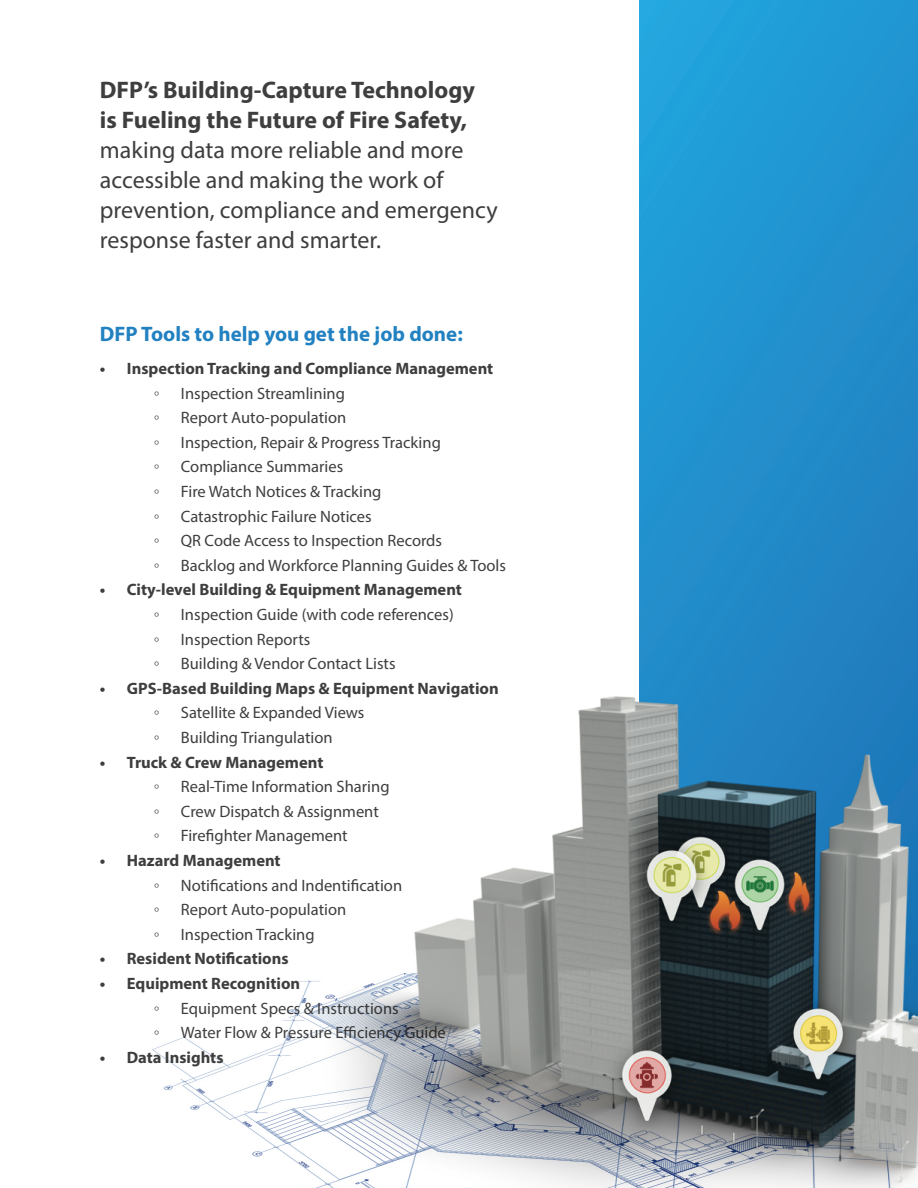
<style>
.page{position:relative;width:918px;height:1188px;background:#fff}
.page>*{position:absolute;margin:0;border:0;box-sizing:border-box;transform-origin:0 0}
.t1{font:24px/30px "Myriad Pro";color:#3e3e3f}
.t2{font:700 24px/30px "Myriad Pro";color:#3e3e3f}
.t3{font:700 21px "Myriad Pro";color:#2281c1}
.t4{font:16.5px "Myriad Pro";color:#3e3e3f}
.t5{font:700 16.5px "Myriad Pro";color:#3e3e3f}
.t6{font:16.5px "Times New Roman";color:#3e3e3f}
</style>
<div class="page">
<img style="left:152px;top:1020px;width:134px;height:137px">
<div style="left:640px;top:0;width:278px;height:1044px;background:linear-gradient(to right,#219ad5,#2188c7)"></div>
<img style="left:286px;top:682px;width:632px;height:506px">
<h1 class="t2" style="left:100px;top:74px;width:377px">DFP’s Building-Capture Technology is Fueling the Future of Fire Safety,</h1>
<h1 class="t1" style="left:100px;top:134px;width:399px">making data more reliable and more accessible and making the work of prevention, compliance and emergency response faster and smarter.</h1>
<p class="t3" style="left:100px;top:320px;width:364px">DFP Tools to help you get the job done:</p>
<p class="t5" style="left:100px;top:358px;width:395px">• Inspection Tracking and Compliance Management</p>
<p class="t6" style="left:154px;top:384px;width:7px">◦</p>
<p class="t4" style="left:181px;top:383px;width:166px">Inspection Streamlining</p>
<p class="t6" style="left:154px;top:408px;width:7px">◦</p>
<p class="t4" style="left:181px;top:407px;width:167px">Report Auto-population</p>
<p class="t6" style="left:154px;top:433px;width:7px">◦</p>
<p class="t4" style="left:181px;top:432px;width:261px">Inspection, Repair &amp; Progress Tracking</p>
<p class="t6" style="left:154px;top:458px;width:7px">◦</p>
<p class="t4" style="left:181px;top:457px;width:164px">Compliance Summaries</p>
<p class="t6" style="left:154px;top:482px;width:7px">◦</p>
<p class="t4" style="left:181px;top:481px;width:202px">Fire Watch Notices &amp; Tracking</p>
<p class="t6" style="left:154px;top:507px;width:7px">◦</p>
<p class="t4" style="left:181px;top:506px;width:192px">Catastrophic Failure Notices</p>
<p class="t6" style="left:154px;top:531px;width:7px">◦</p>
<p class="t4" style="left:181px;top:530px;width:263px">QR Code Access to Inspection Records</p>
<p class="t6" style="left:154px;top:556px;width:7px">◦</p>
<p class="t4" style="left:181px;top:555px;width:327px">Backlog and Workforce Planning Guides &amp; Tools</p>
<p class="t5" style="left:100px;top:579px;width:364px">• City-level Building &amp; Equipment Management</p>
<p class="t6" style="left:154px;top:605px;width:7px">◦</p>
<p class="t4" style="left:181px;top:604px;width:274px">Inspection Guide (with code references)</p>
<p class="t6" style="left:154px;top:630px;width:7px">◦</p>
<p class="t4" style="left:181px;top:629px;width:131px">Inspection Reports</p>
<p class="t6" style="left:154px;top:654px;width:7px">◦</p>
<p class="t4" style="left:181px;top:653px;width:216px">Building &amp; Vendor Contact Lists</p>
<p class="t5" style="left:100px;top:677px;width:400px">• GPS-Based Building Maps &amp; Equipment Navigation</p>
<p class="t6" style="left:154px;top:704px;width:7px">◦</p>
<p class="t4" style="left:181px;top:703px;width:185px">Satellite &amp; Expanded Views</p>
<p class="t6" style="left:154px;top:728px;width:7px">◦</p>
<p class="t4" style="left:181px;top:727px;width:153px">Building Triangulation</p>
<p class="t5" style="left:100px;top:751px;width:225px">• Truck &amp; Crew Management</p>
<p class="t6" style="left:154px;top:777px;width:7px">◦</p>
<p class="t4" style="left:181px;top:776px;width:210px">Real-Time Information Sharing</p>
<p class="t6" style="left:154px;top:802px;width:7px">◦</p>
<p class="t4" style="left:181px;top:801px;width:199px">Crew Dispatch &amp; Assignment</p>
<p class="t6" style="left:154px;top:827px;width:7px">◦</p>
<p class="t4" style="left:181px;top:826px;width:168px">Firefighter Management</p>
<p class="t5" style="left:100px;top:850px;width:182px">• Hazard Management</p>
<p class="t6" style="left:154px;top:876px;width:7px">◦</p>
<p class="t4" style="left:181px;top:875px;width:223px">Notifications and Indentification</p>
<p class="t6" style="left:154px;top:901px;width:7px">◦</p>
<p class="t4" style="left:181px;top:900px;width:167px">Report Auto-population</p>
<p class="t6" style="left:154px;top:925px;width:7px">◦</p>
<p class="t4" style="left:181px;top:924px;width:135px">Inspection Tracking</p>
<p class="t5" style="left:100px;top:948px;width:190px">• Resident Notifications</p>
<p class="t5" style="left:100px;top:973px;width:202px">• Equipment Recognition</p>
<p class="t6" style="left:154px;top:999px;width:7px">◦</p>
<p class="t4" style="left:181px;top:998px;width:219px">Equipment Specs &amp; Instructions</p>
<p class="t6" style="left:154px;top:1024px;width:7px">◦</p>
<p class="t4" style="left:181px;top:1023px;width:267px">Water Flow &amp; Pressure Efficiency Guide</p>
<p class="t5" style="left:100px;top:1046px;width:125px">• Data Insights</p>
</div>
